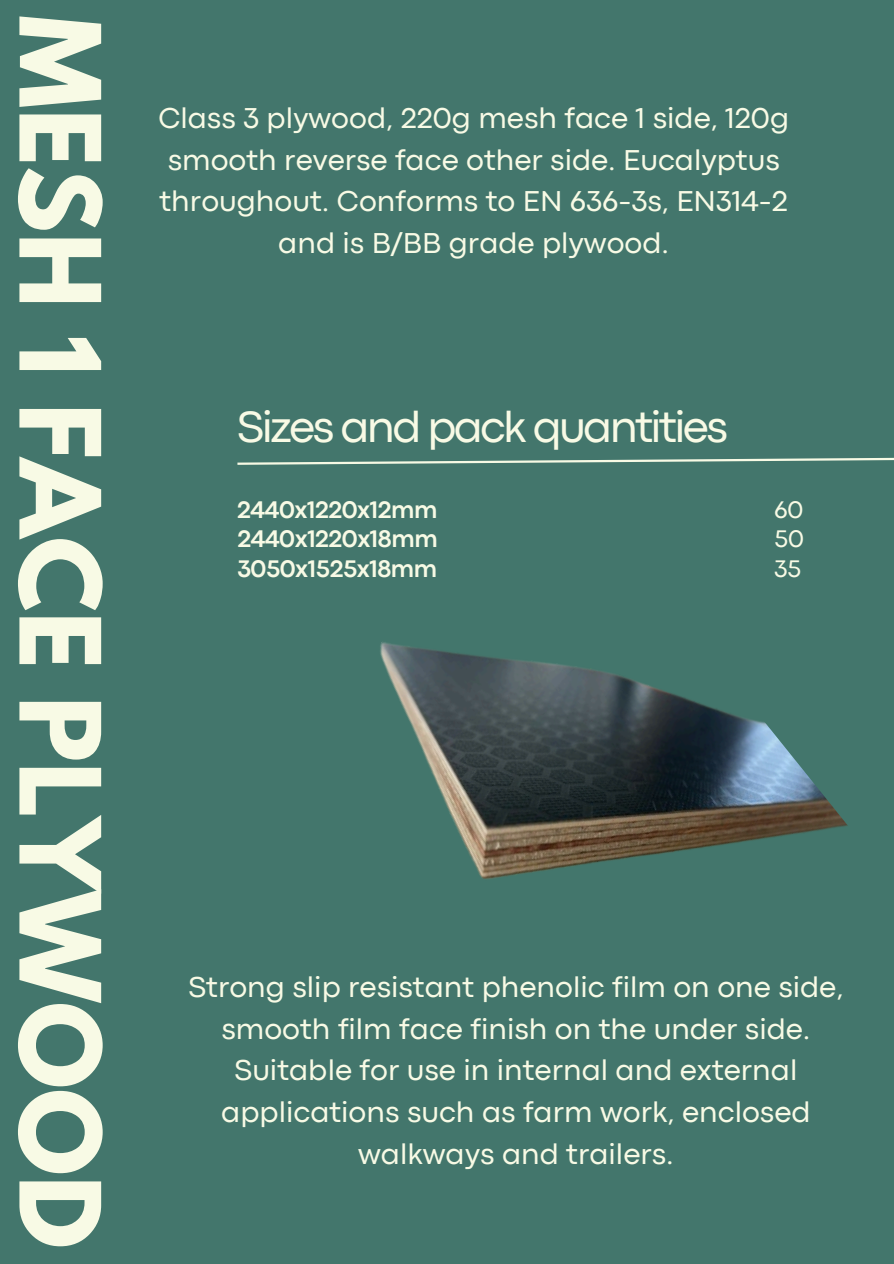
<style>
.page{position:relative;width:894px;height:1264px;background:#fff}
.page>*{position:absolute;margin:0;border:0;box-sizing:border-box;transform-origin:0 0}
.t1{font:700 99px "League Spartan";color:#f8fae5}
.t2{font:45.6px "Codec Pro";letter-spacing:-.06em;color:#f8fae5}
.t3{font:30px/41.7px "Codec Pro";color:#f8fae5;text-align:center}
.t4{font:700 25.05px "Codec Pro";letter-spacing:-.02em;color:#f8fae5}
.t5{font:25.05px "Codec Pro";color:#f8fae5}
</style>
<div class="page">
<div style="left:0;top:0;width:893px;height:1263px;background:#43766c"></div>
<svg style="left:237px;top:457px;width:656px;height:8px"></svg>
<img style="left:380px;top:642px;width:468px;height:237px">
<p class="t1" style="left:109px;top:15px;width:1235px;rotate:90deg">MESH 1 FACE PLYWOOD</p>
<h3 class="t3" style="left:158px;top:100px;width:632px">Class 3 plywood, 220g mesh face 1 side, 120g smooth reverse face other side. Eucalyptus throughout. Conforms to EN 636-3s, EN314-2 and is B/BB grade plywood.</h3>
<h3 class="t2" style="left:237px;top:411px;width:492px">Sizes and pack quantities</h3>
<h2 class="t4" style="left:237px;top:500px;width:202px">2440x1220x12mm</h2>
<p class="t4" style="left:237px;top:530px;width:202px">2440x1220x18mm</p>
<p class="t5" style="left:774px;top:530px;width:31px">50</p>
<p class="t5" style="left:774px;top:500px;width:30px">60</p>
<p class="t4" style="left:237px;top:560px;width:201px">3050x1525x18mm</p>
<p class="t5" style="left:774px;top:560px;width:28px">35</p>
<p class="t3" style="left:188px;top:968px;width:656px">Strong slip resistant phenolic film on one side, smooth film face finish on the under side.<br>Suitable for use in internal and external applications such as farm work, enclosed walkways and trailers.</p>
</div>
